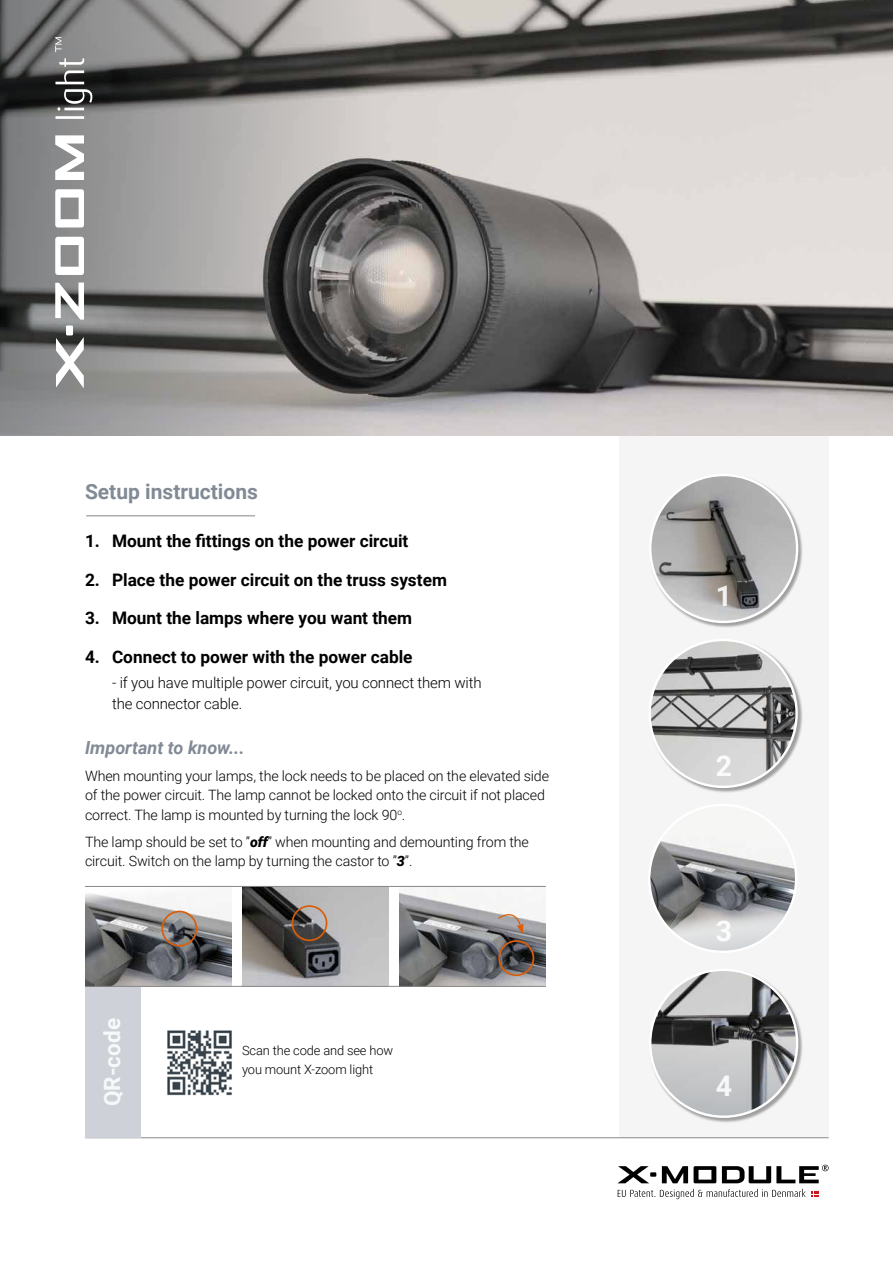
<style>
.page{position:relative;width:893px;height:1263px;background:#fff}
.page>*{position:absolute;margin:0;border:0;box-sizing:border-box;transform-origin:0 0}
.t1{font:700 28.5px "Roboto";color:#fff}
.t2{font:700 22.5px "Roboto";color:#fff}
.t3{font:700 21px "Roboto";color:#818a95}
.t4{font:italic 700 18px "Roboto";color:#818a95}
.t5{font:700 17.25px "Roboto";color:#000}
.t6{font:300 15px/21px "Roboto";letter-spacing:-.01em;color:#000}
.t7{font:300 14.25px/19.5px "Roboto";letter-spacing:-.01em;color:#000}
.t8{font:300 12.9px/19.5px "Roboto";letter-spacing:-.01em;color:#000}
.s1{font-weight:900;font-style:italic}
</style>
<div class="page">
<div style="left:619px;top:435px;width:210px;height:703px;background:#f5f5f5"></div>
<svg style="left:618px;top:1166px;width:38px;height:17px"></svg>
<svg style="left:662px;top:1165px;width:167px;height:18px"></svg>
<svg style="left:618px;top:1189px;width:200px;height:10px"></svg>
<hr style="left:85px;top:1137px;width:744px;height:1px;background:#878787">
<img style="left:167px;top:1030px;width:65px;height:66px">
<img style="left:386px;top:0;width:507px;height:435px">
<img style="left:85px;top:893px;width:146px;height:93px">
<div style="left:161px;top:911px;width:36px;height:35px;border:2px solid #d95e09;border-radius:50%"></div>
<hr style="left:86px;top:516px;width:169px;height:1px;background:#878787">
<img style="left:400px;top:891px;width:146px;height:95px">
<div style="left:498px;top:940px;width:36px;height:36px;border:2px solid #d95e09;border-radius:50%"></div>
<img style="left:242px;top:887px;width:147px;height:99px">
<div style="left:291px;top:905px;width:36px;height:36px;border:2px solid #d95e09;border-radius:50%"></div>
<div style="left:649px;top:474px;width:154px;height:154px;background:#000;opacity:.35"></div>
<img style="left:650px;top:475px;width:147px;height:147px;border-radius:73px">
<div style="left:649px;top:639px;width:154px;height:154px;background:#000;opacity:.35"></div>
<img style="left:650px;top:640px;width:147px;height:147px;border-radius:73px">
<div style="left:649px;top:969px;width:154px;height:154px;background:#000;opacity:.35"></div>
<img style="left:650px;top:970px;width:147px;height:147px">
<svg style="left:497px;top:906px;width:27px;height:28px"></svg>
<hr style="left:85px;top:886px;width:461px;height:1px;background:#878787">
<div style="left:85px;top:986px;width:55px;height:151px;background:#ced2d8"></div>
<hr style="left:85px;top:986px;width:461px;height:1px;background:#878787">
<svg style="left:0;top:0;width:386px;height:435px"></svg>
<svg style="left:55px;top:37px;width:7px;height:15px"></svg>
<svg style="left:55px;top:135px;width:29px;height:185px"></svg>
<svg style="left:56px;top:337px;width:28px;height:51px"></svg>
<div style="left:66px;top:325px;width:7px;height:10px;background:#fff"></div>
<svg style="left:55px;top:58px;width:37px;height:61px"></svg>
<svg style="left:649px;top:805px;width:147px;height:147px"></svg>
<h3 class="t3" style="left:85px;top:477px;width:174px">Setup instructions</h3>
<p class="t5" style="left:85px;top:529px;width:325px">1. Mount the fittings on the power circuit</p>
<p class="t5" style="left:85px;top:567px;width:363px">2. Place the power circuit on the truss system</p>
<p class="t5" style="left:85px;top:606px;width:329px">3. Mount the lamps where you want them</p>
<p class="t5" style="left:85px;top:644px;width:329px">4. Connect to power with the power cable</p>
<p class="t6" style="left:112px;top:672px;width:371px">- if you have multiple power circuit, you connect them with the connector cable.</p>
<p class="t4" style="left:85px;top:735px;width:161px">Important to know...</p>
<p class="t7" style="left:85px;top:765px;width:466px">When mounting your lamps, the lock needs to be placed on the elevated side of the power circuit. The lamp cannot be locked onto the circuit if not placed correct. The lamp is mounted by turning the lock 90<sup>o</sup>.</p>
<p class="t7" style="left:85px;top:831px;width:445px">The lamp should be set to ”<span class="s1">off</span>” when mounting and demounting from the circuit. Switch on the lamp by turning the castor to ”<span class="s1">3</span>”.</p>
<h2 class="t2" style="left:96px;top:1106px;width:89px;rotate:-90deg">QR-code</h2>
<p class="t8" style="left:242px;top:1040px;width:153px">Scan the code and see how you mount X-zoom light</p>
<h1 class="t1" style="left:715px;top:576px;width:18px">1</h1>
<h1 class="t1" style="left:715px;top:746px;width:18px">2</h1>
<h1 class="t1" style="left:715px;top:911px;width:18px">3</h1>
<h1 class="t1" style="left:715px;top:1065px;width:18px">4</h1>
</div>
